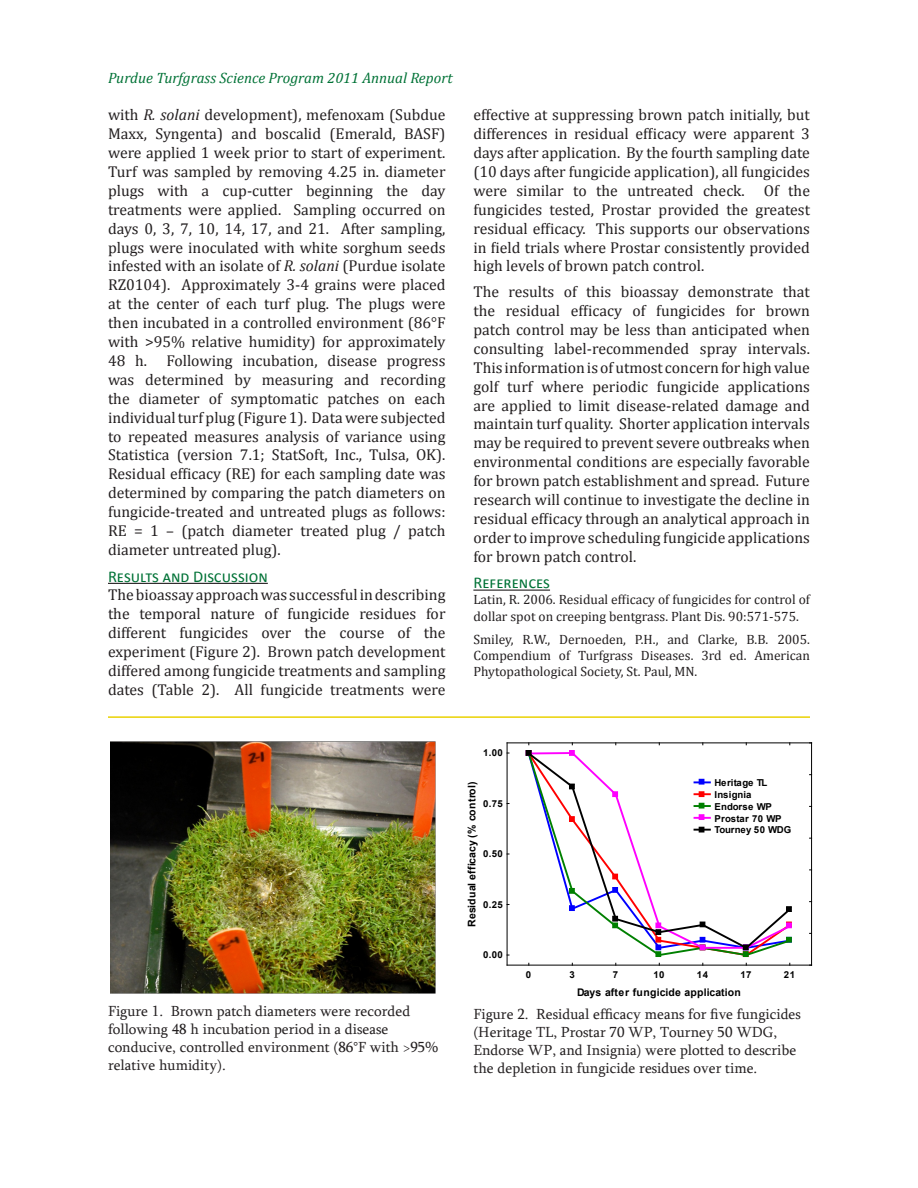
<style>
.page{position:relative;width:918px;height:1188px;background:#fff}
.page>*{position:absolute;margin:0;border:0;box-sizing:border-box;transform-origin:0 0}
.t1{font:16.5px "Calibri";color:#007236}
.t2{font:15.75px/18.9px "Cambria";color:#231f20;text-align:justify}
.t3{font:15px/18px "Sylfaen";color:#231f20}
.t4{font:italic 15px "Cambria";color:#007236}
.t5{font:13.5px/16.2px "Cambria";color:#231f20}
.t6{font:700 10.5px "Arial";letter-spacing:-.005em;color:#000}
.t7{font:700 9.6px/11.9px "Arial";letter-spacing:-.01em;color:#000}
.t8{font:700 9.6px "Arial";letter-spacing:.015em;color:#000}
.s1{font-style:italic}
</style>
<div class="page">
<hr style="left:108px;top:583px;width:160px;height:1px;background:#231f20">
<hr style="left:473px;top:590px;width:77px;height:1px;background:#231f20">
<hr style="left:108px;top:716px;width:702px;height:2px;background:#ead202">
<svg style="left:650px;top:950px;width:115px;height:7px"></svg>
<svg style="left:526px;top:751px;width:266px;height:199px"></svg>
<svg style="left:526px;top:751px;width:5px;height:4px"></svg>
<svg style="left:569px;top:784px;width:5px;height:5px"></svg>
<svg style="left:613px;top:916px;width:5px;height:12px"></svg>
<svg style="left:656px;top:923px;width:5px;height:34px"></svg>
<svg style="left:700px;top:922px;width:5px;height:5px"></svg>
<svg style="left:743px;top:945px;width:5px;height:12px"></svg>
<svg style="left:787px;top:907px;width:4px;height:4px"></svg>
<hr style="left:507px;top:965px;width:305px;height:1px;background:#000">
<hr style="left:507px;top:742px;width:305px;height:1px;background:#000">
<hr style="left:507px;top:743px;width:1px;height:222px;background:#000">
<hr style="left:811px;top:743px;width:1px;height:222px;background:#000">
<svg style="left:695px;top:779px;width:15px;height:5px"></svg>
<svg style="left:695px;top:792px;width:15px;height:5px"></svg>
<svg style="left:695px;top:803px;width:15px;height:5px"></svg>
<svg style="left:695px;top:815px;width:15px;height:5px"></svg>
<svg style="left:695px;top:827px;width:15px;height:5px"></svg>
<img style="left:110px;top:742px;width:326px;height:251px">
<p class="t4" style="left:108px;top:69px;width:346px">Purdue Turfgrass Science Program 2011 Annual Report</p>
<p class="t2" style="left:108px;top:105px;width:339px">with <span class="s1">R. solani</span> development), mefenoxam (Subdue Maxx, Syngenta) and boscalid (Emerald, BASF) were applied 1 week prior to start of experiment.<br>Turf was sampled by removing 4.25 in. diameter plugs with a cup-cutter beginning the day treatments were applied. Sampling occurred on days 0, 3, 7, 10, 14, 17, and 21. After sampling, plugs were inoculated with white sorghum seeds infested with an isolate of <span class="s1">R. solani</span> (Purdue isolate RZ0104). Approximately 3-4 grains were placed at the center of each turf plug. The plugs were then incubated in a controlled environment (86°F with &gt;95% relative humidity) for approximately 48 h. Following incubation, disease progress was determined by measuring and recording the diameter of symptomatic patches on each individual turf plug (Figure 1). Data were subjected to repeated measures analysis of variance using Statistica (version 7.1; StatSoft, Inc., Tulsa, OK).<br>Residual efficacy (RE) for each sampling date was determined by comparing the patch diameters on fungicide-treated and untreated plugs as follows:<br>RE = 1 – (patch diameter treated plug / patch diameter untreated plug).</p>
<p class="t1" style="left:108px;top:566px;width:161px">Results and Discussion</p>
<p class="t2" style="left:108px;top:586px;width:339px">The bioassay approach was successful in describing the temporal nature of fungicide residues for different fungicides over the course of the experiment (Figure 2). Brown patch development differed among fungicide treatments and sampling dates (Table 2). All fungicide treatments were</p>
<p class="t2" style="left:473px;top:105px;width:338px">effective at suppressing brown patch initially, but differences in residual efficacy were apparent 3 days after application. By the fourth sampling date (10 days after fungicide application), all fungicides were similar to the untreated check. Of the fungicides tested, Prostar provided the greatest residual efficacy. This supports our observations in field trials where Prostar consistently provided high levels of brown patch control.</p>
<p class="t2" style="left:473px;top:282px;width:338px">The results of this bioassay demonstrate that the residual efficacy of fungicides for brown patch control may be less than anticipated when consulting label-recommended spray intervals.<br>This information is of utmost concern for high value golf turf where periodic fungicide applications are applied to limit disease-related damage and maintain turf quality. Shorter application intervals may be required to prevent severe outbreaks when environmental conditions are especially favorable for brown patch establishment and spread. Future research will continue to investigate the decline in residual efficacy through an analytical approach in order to improve scheduling fungicide applications for brown patch control.</p>
<p class="t1" style="left:473px;top:573px;width:78px">References</p>
<p class="t5" style="left:473px;top:592px;width:338px">Latin, R. 2006. Residual efficacy of fungicides for control of dollar spot on creeping bentgrass. Plant Dis. 90:571-575.</p>
<p class="t5" style="left:473px;top:631px;width:338px;text-align:justify">Smiley, R.W., Dernoeden, P.H., and Clarke, B.B. 2005.<br>Compendium of Turfgrass Diseases. 3rd ed. American Phytopathological Society, St. Paul, MN.</p>
<p class="t8" style="left:483px;top:747px;width:21px">1.00</p>
<p class="t6" style="left:465px;top:927px;width:147px;rotate:-90deg">Residual efficacy (% control)</p>
<p class="t7" style="left:715px;top:777px;width:78px">Heritage TL<br>Insignia<br>Endorse WP<br>Prostar 70 WP<br>Tourney 50 WDG</p>
<p class="t8" style="left:483px;top:797px;width:21px">0.75</p>
<p class="t8" style="left:483px;top:847px;width:21px">0.50</p>
<p class="t8" style="left:483px;top:898px;width:21px">0.25</p>
<p class="t8" style="left:483px;top:948px;width:21px">0.00</p>
<p class="t8" style="left:526px;top:968px;width:7px">0</p>
<p class="t8" style="left:569px;top:968px;width:7px">3</p>
<p class="t8" style="left:613px;top:968px;width:7px">7</p>
<p class="t8" style="left:653px;top:968px;width:13px">10</p>
<p class="t8" style="left:697px;top:968px;width:13px">14</p>
<p class="t8" style="left:740px;top:968px;width:13px">17</p>
<p class="t8" style="left:784px;top:968px;width:13px">21</p>
<p class="t6" style="left:577px;top:985px;width:165px">Days after fungicide application</p>
<p class="t3" style="left:108px;top:1002px;width:332px">Figure 1. Brown patch diameters were recorded following 48 h incubation period in a disease conducive, controlled environment (86°F with &gt;95% relative humidity).</p>
<p class="t3" style="left:473px;top:1005px;width:329px">Figure 2. Residual efficacy means for five fungicides (Heritage TL, Prostar 70 WP, Tourney 50 WDG, Endorse WP, and Insignia) were plotted to describe the depletion in fungicide residues over time.</p>
</div>
